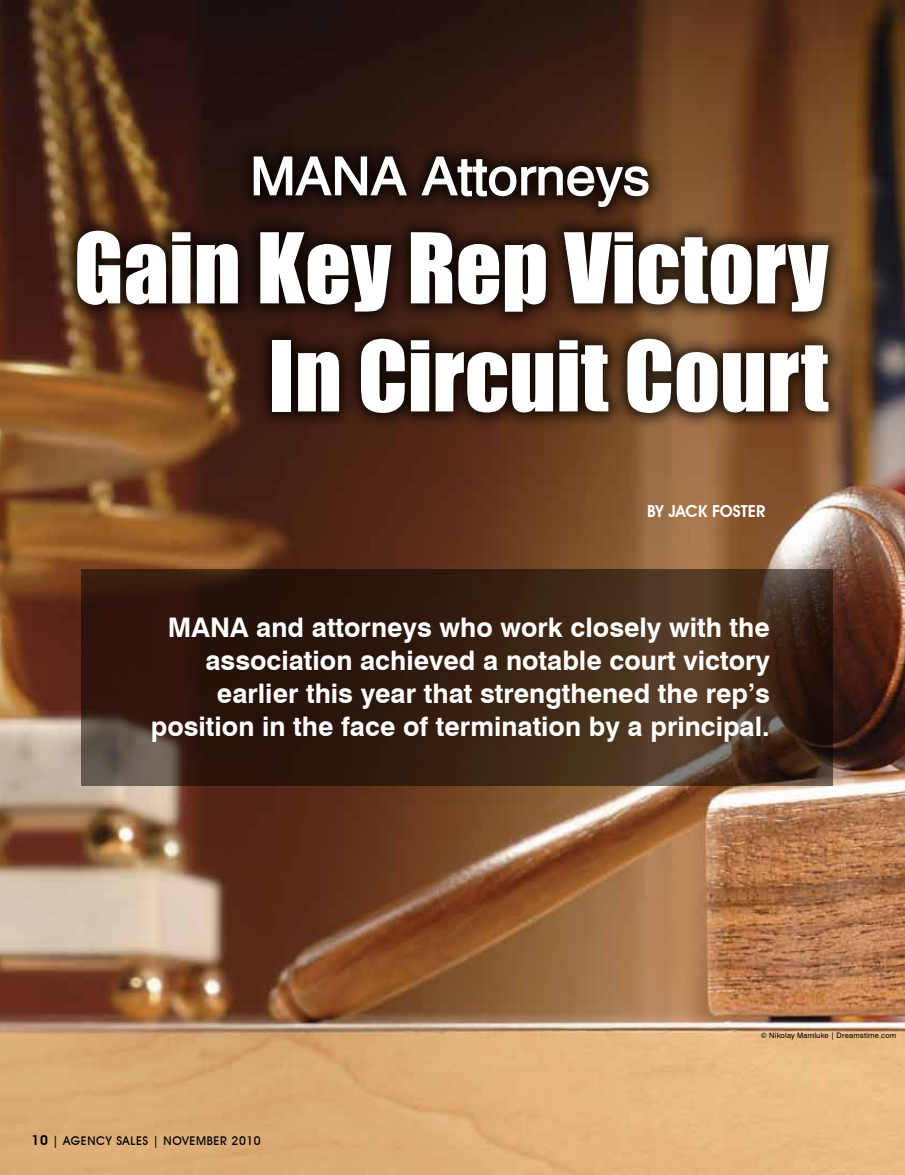
<style>
.page{position:relative;width:905px;height:1175px;background:#fff}
.page>*{position:absolute;margin:0;border:0;box-sizing:border-box;transform-origin:0 0}
.t1{font:90px/108px "Impact";color:#fff;text-align:right}
.t2{font:700 54px "Alps";color:#fff}
.t3{font:700 27px/33px "Swiss 721 BT";color:#fff;text-align:right}
.t4{font:600 16.5px "Avant Garde IT Cby BT";color:#fff}
.t5{font:500 12px "Avant Garde IT Cby BT";letter-spacing:.05em;color:#000}
.t6{font:7.5px "Swiss 721 BT";letter-spacing:.025em;color:#000}
.s1{font-weight:600;font-size:13.5px}
</style>
<div class="page">
<img style="left:0;top:0;width:904px;height:1174px">
<svg style="left:81px;top:569px;width:751px;height:216px;background:#3a2316"></svg>
<div style="left:60px;top:140px;width:785px;height:290px;background:#000;opacity:.75"></div>
<h2 class="t2" style="left:250px;top:144px;width:401px">MANA Attorneys</h2>
<h1 class="t1" style="left:74px;top:212px;width:756px">Gain Key Rep Victory<br>In Circuit Court</h1>
<p class="t4" style="left:647px;top:501px;width:120px">BY JACK FOSTER</p>
<p class="t3" style="left:151px;top:611px;width:620px">MANA and attorneys who work closely with the association achieved a notable court victory earlier this year that strengthened the rep’s position in the face of termination by a principal.</p>
<p class="t5" style="left:32px;top:1133px;width:231px"><span class="s1">10</span> | AGENCY SALES | NOVEMBER 2010</p>
<p class="t6" style="left:760px;top:1031px;width:137px">© Nikolay Mamluke | Dreamstime.com</p>
</div>
